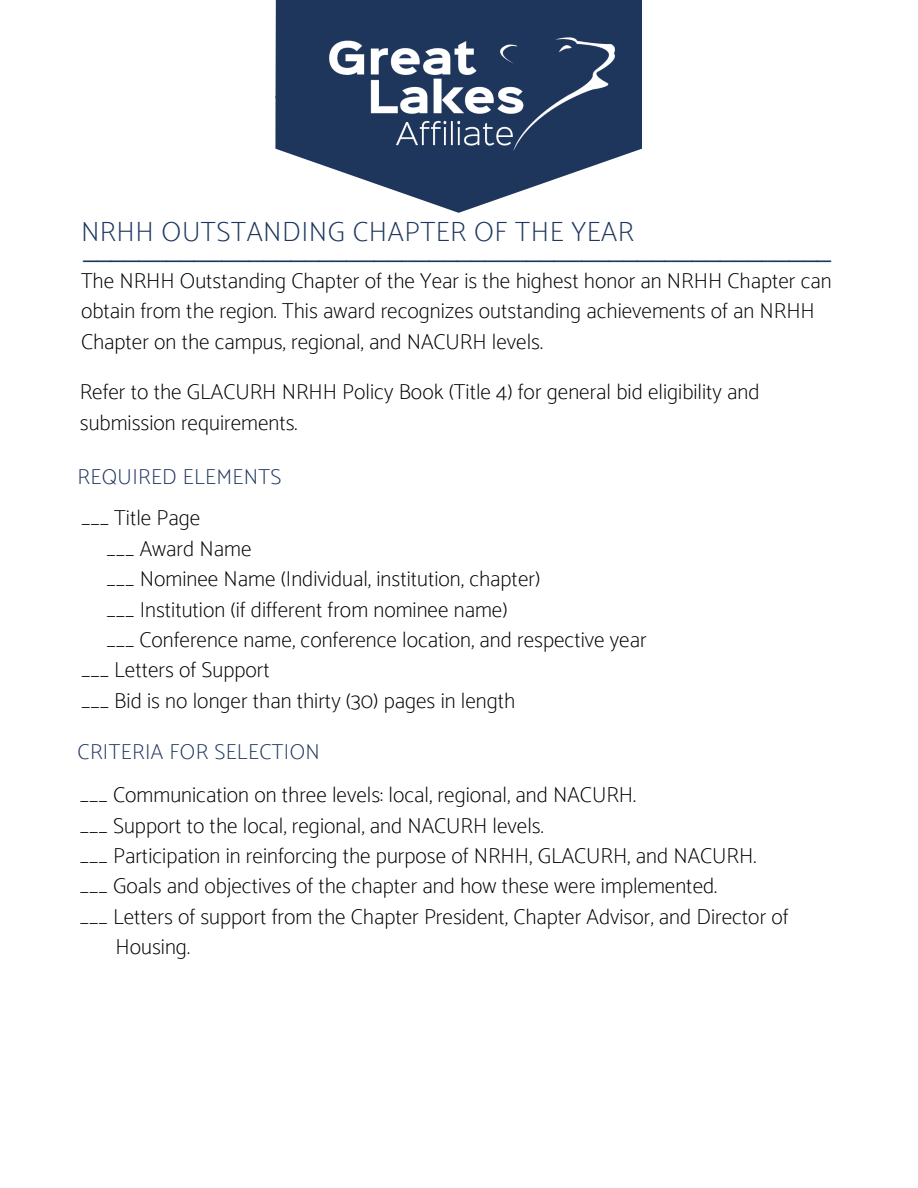
<style>
.page{position:relative;width:918px;height:1188px;background:#fff}
.page>*{position:absolute;margin:0;border:0;box-sizing:border-box;transform-origin:0 0}
.t1{font:100 28.05px "Catamaran";letter-spacing:.02em;color:#1e365c}
.t2{font:24.9px "Arimo";color:#1e365c}
.t3{font:100 21.75px/30.3px "Catamaran";color:#000}
.t4{font:100 21.75px "Catamaran";letter-spacing:.02em;color:#1e365c}
</style>
<div class="page">
<svg style="left:275px;top:96px;width:366px;height:117px"></svg>
<div style="left:276px;top:0;width:365px;height:98px;background:#1e365c"></div>
<img style="left:327px;top:37px;width:287px;height:116px">
<p class="t1" style="left:81px;top:215px;width:554px">NRHH OUTSTANDING CHAPTER OF THE YEAR</p>
<p class="t2" style="left:84px;top:234px;width:749px">______________________________________________________</p>
<p class="t3" style="left:81px;top:265px;width:752px">The NRHH Outstanding Chapter of the Year is the highest honor an NRHH Chapter can obtain from the region. This award recognizes outstanding achievements of an NRHH<br>Chapter on the campus, regional, and NACURH levels.</p>
<p class="t3" style="left:80px;top:377px;width:681px">Refer to the GLACURH NRHH Policy Book (Title 4) for general bid eligibility and submission requirements.</p>
<p class="t4" style="left:78px;top:464px;width:205px">REQUIRED ELEMENTS</p>
<p class="t3" style="left:81px;top:503px;width:121px">___ Title Page</p>
<p class="t3" style="left:106px;top:533px;width:147px">___ Award Name</p>
<p class="t3" style="left:106px;top:563px;width:435px">___ Nominee Name (Individual, institution, chapter)</p>
<p class="t3" style="left:106px;top:594px;width:403px">___ Institution (if different from nominee name)</p>
<p class="t3" style="left:106px;top:624px;width:542px">___ Conference name, conference location, and respective year</p>
<p class="t3" style="left:81px;top:655px;width:190px">___ Letters of Support</p>
<p class="t3" style="left:81px;top:685px;width:436px">___ Bid is no longer than thirty (30) pages in length</p>
<p class="t4" style="left:78px;top:739px;width:244px">CRITERIA FOR SELECTION</p>
<p class="t3" style="left:80px;top:779px;width:558px">___ Communication on three levels: local, regional, and NACURH.</p>
<p class="t3" style="left:80px;top:810px;width:465px">___ Support to the local, regional, and NACURH levels.</p>
<p class="t3" style="left:80px;top:840px;width:678px">___ Participation in reinforcing the purpose of NRHH, GLACURH, and NACURH.</p>
<p class="t3" style="left:80px;top:871px;width:639px">___ Goals and objectives of the chapter and how these were implemented.</p>
<p class="t3" style="left:80px;top:901px;width:710px">___ Letters of support from the Chapter President, Chapter Advisor, and Director of</p>
<p class="t3" style="left:116px;top:931px;width:76px">Housing.</p>
</div>
